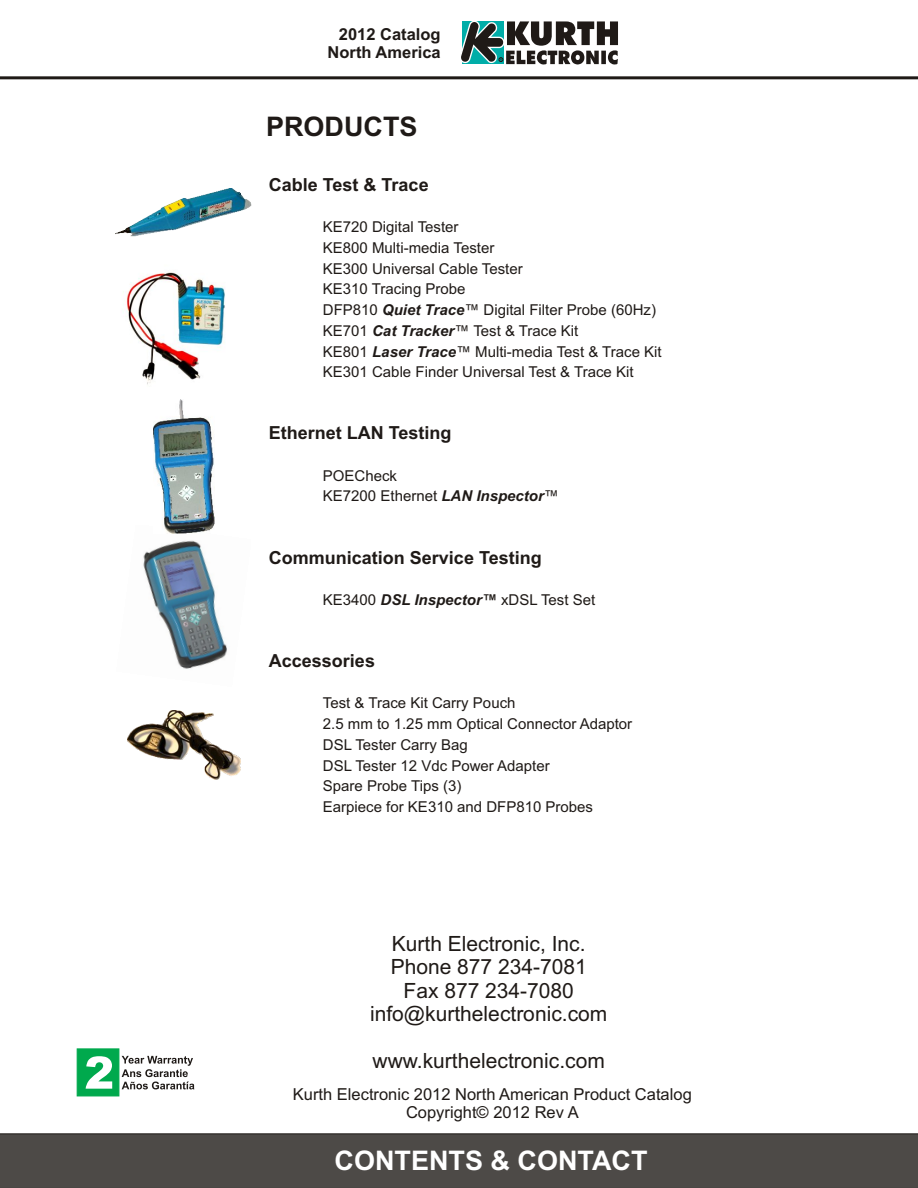
<style>
.page{position:relative;width:918px;height:1188px;background:#fff}
.page>*{position:absolute;margin:0;border:0;box-sizing:border-box;transform-origin:0 0}
.t1{font:700 27px "Arial";color:#fff}
.t2{font:700 27px "Arial";color:#1f1a17}
.t3{font:21px/23.4px "Arial";color:#1f1a17;text-align:center}
.t4{font:700 18px "Arial";color:#1f1a17}
.t5{font:16.5px/18.5px "Arial";color:#1f1a17;text-align:center}
.t6{font:700 16.5px/18.5px "Arial";color:#1f1a17;text-align:right}
.t7{font:15px/20.7px "Arial";color:#1f1a17}
.s1{font-weight:700;font-style:italic}
</style>
<div class="page">
<svg style="left:461px;top:21px;width:157px;height:44px"></svg>
<hr style="left:0;top:76px;width:918px;height:3px;background:#1f1a17">
<div style="left:0;top:1133px;width:918px;height:55px;background:#4d4a47"></div>
<svg style="left:76px;top:1048px;width:118px;height:49px"></svg>
<img style="left:123px;top:272px;width:102px;height:113px">
<img style="left:143px;top:540px;width:84px;height:129px">
<img style="left:116px;top:189px;width:135px;height:48px">
<img style="left:127px;top:710px;width:113px;height:69px">
<img style="left:153px;top:400px;width:61px;height:134px">
<p class="t6" style="left:328px;top:26px;width:115px">2012 Catalog<br>North America</p>
<h1 class="t2" style="left:266px;top:116px;width:153px">PRODUCTS</h1>
<p class="t4" style="left:269px;top:178px;width:161px">Cable Test &amp; Trace</p>
<p class="t7" style="left:323px;top:218px;width:340px">KE720 Digital Tester<br>KE800 Multi-media Tester<br>KE300 Universal Cable Tester<br>KE310 Tracing Probe<br>DFP810 <span class="s1">Quiet Trace</span>™ Digital Filter Probe (60Hz)<br>KE701 <span class="s1">Cat Tracker</span>™ Test &amp; Trace Kit<br>KE801 <span class="s1">Laser Trace</span>™ Multi-media Test &amp; Trace Kit KE301 Cable Finder Universal Test &amp; Trace Kit</p>
<p class="t4" style="left:269px;top:426px;width:184px">Ethernet LAN Testing</p>
<p class="t7" style="left:323px;top:466px;width:237px">POECheck<br>KE7200 Ethernet <span class="s1">LAN Inspector</span>™</p>
<p class="t4" style="left:269px;top:550px;width:274px">Communication Service Testing</p>
<p class="t7" style="left:323px;top:591px;width:274px">KE3400 <span class="s1">DSL Inspector™</span> xDSL Test Set</p>
<p class="t4" style="left:269px;top:654px;width:108px">Accessories</p>
<p class="t7" style="left:323px;top:694px;width:311px">Test &amp; Trace Kit Carry Pouch<br>2.5 mm to 1.25 mm Optical Connector Adaptor<br>DSL Tester Carry Bag<br>DSL Tester 12 Vdc Power Adapter<br>Spare Probe Tips (3)<br>Earpiece for KE310 and DFP810 Probes</p>
<h2 class="t3" style="left:370px;top:934px;width:239px">Kurth Electronic, Inc.<br>Phone 877 234-7081<br>Fax 877 234-7080 info@kurthelectronic.com</h2>
<h2 class="t3" style="left:373px;top:1051px;width:234px">www.kurthelectronic.com</h2>
<p class="t5" style="left:293px;top:1087px;width:400px">Kurth Electronic 2012 North American Product Catalog<br>Copyright© 2012 Rev A</p>
<h1 class="t1" style="left:335px;top:1150px;width:314px">CONTENTS &amp; CONTACT</h1>
</div>
